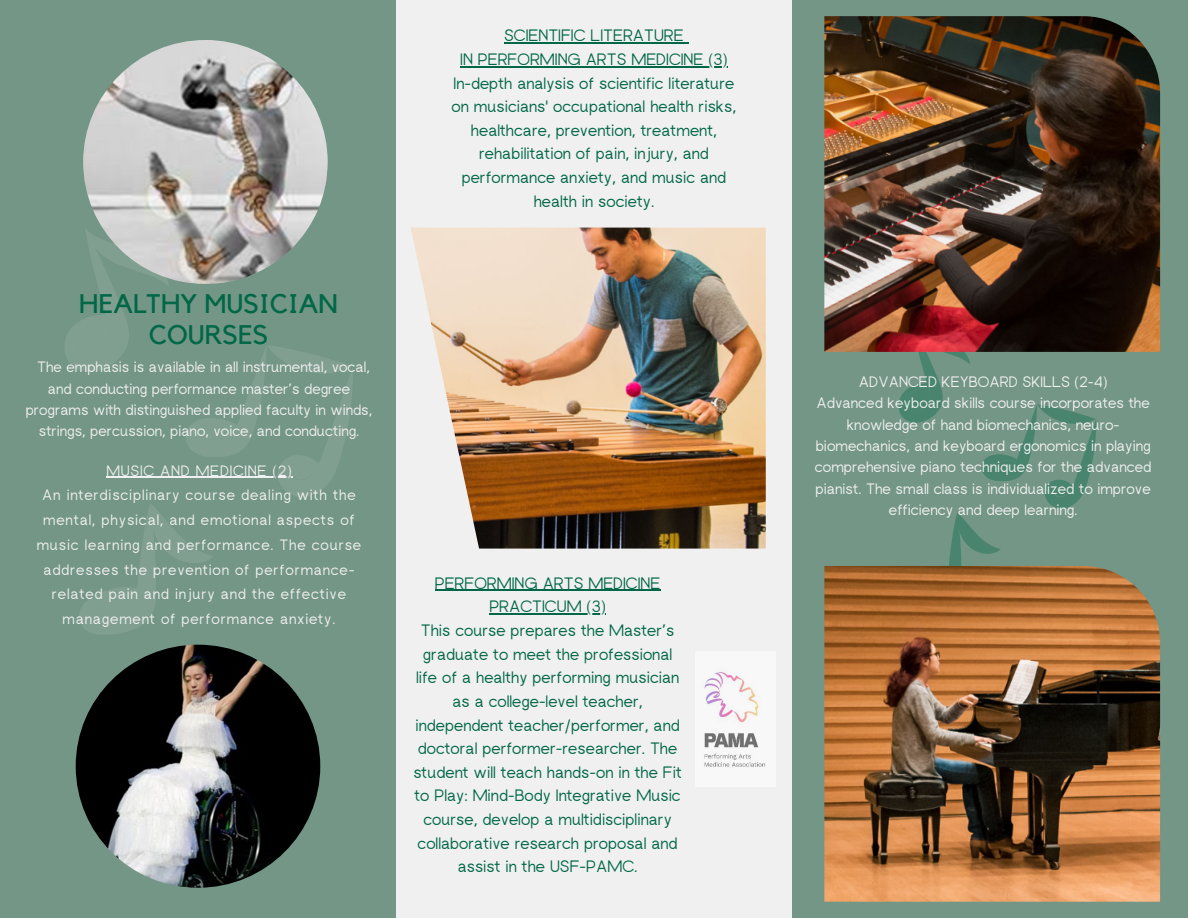
<style>
.page{position:relative;width:1188px;height:918px;background:#739686}
.page>*{position:absolute;margin:0;border:0;box-sizing:border-box;transform-origin:0 0}
.t1{font:26.85px/31.5px "Kollektif";color:#006747;text-align:center}
.t2{font:16.5px/23.7px "rugratssans";color:#006747;text-align:center}
.t3{font:15.15px/21.3px "rugratssans";color:#f1f0f0;text-align:center}
.t4{font:15px/24.8px "rugratssans";letter-spacing:.05em;color:#f1f0f0;text-align:center}
.t5{font:15px "rugratssans";color:#f1f0f0}
</style>
<div class="page">
<div style="left:396px;top:0;width:396px;height:918px;background:#f1f0f0"></div>
<img style="left:83px;top:40px;width:245px;height:244px;border-radius:50%">
<svg style="left:898px;top:352px;width:198px;height:214px"></svg>
<img style="left:824px;top:566px;width:336px;height:336px">
<svg style="left:79px;top:504px;width:134px;height:130px"></svg>
<svg style="left:185px;top:346px;width:168px;height:151px"></svg>
<svg style="left:65px;top:228px;width:104px;height:143px"></svg>
<img style="left:704px;top:672px;width:61px;height:95px">
<img style="left:411px;top:228px;width:355px;height:321px">
<img style="left:824px;top:16px;width:336px;height:336px">
<hr style="left:106px;top:477px;width:186px;height:1px;background:#f1f0f0">
<img style="left:76px;top:645px;width:244px;height:243px;border-radius:50%">
<hr style="left:504px;top:42px;width:180px;height:2px;background:#006747">
<hr style="left:460px;top:66px;width:268px;height:1px;background:#006747">
<hr style="left:435px;top:590px;width:225px;height:1px;background:#006747">
<hr style="left:489px;top:614px;width:117px;height:1px;background:#006747">
<p class="t1" style="left:79px;top:289px;width:260px">HEALTHY MUSICIAN<br>COURSES</p>
<p class="t5" style="left:37px;top:362px;width:334px">The emphasis is available in all instrumental, vocal,</p>
<p class="t5" style="left:48px;top:383px;width:304px">and conducting performance master’s degree</p>
<p class="t5" style="left:26px;top:404px;width:348px">programs with distinguished applied faculty in winds,</p>
<p class="t5" style="left:39px;top:426px;width:322px">strings, percussion, piano, voice, and conducting.</p>
<p class="t4" style="left:106px;top:459px;width:187px">MUSIC AND MEDICINE (2)</p>
<p class="t4" style="left:37px;top:484px;width:326px">An interdisciplinary course dealing with the mental, physical, and emotional aspects of music learning and performance. The course addresses the prevention of performance&shy;related pain and injury and the effective management of performance anxiety.</p>
<p class="t2" style="left:504px;top:25px;width:181px">SCIENTIFIC LITERATURE</p>
<p class="t2" style="left:460px;top:49px;width:269px">IN PERFORMING ARTS MEDICINE (3)</p>
<p class="t2" style="left:452px;top:73px;width:286px">In-depth analysis of scientific literature on musicians' occupational health risks, healthcare, prevention, treatment, rehabilitation of pain, injury, and performance anxiety, and music and health in society.</p>
<p class="t2" style="left:435px;top:573px;width:227px">PERFORMING ARTS MEDICINE<br>PRACTICUM (3)</p>
<p class="t2" style="left:413px;top:620px;width:270px">This course prepares the Master’s graduate to meet the professional life of a healthy performing musician as a college-level teacher, independent teacher/performer, and doctoral performer-researcher. The student will teach hands-on in the Fit to Play: Mind-Body Integrative Music course, develop a multidisciplinary collaborative research proposal and assist in the USF-PAMC.</p>
<p class="t3" style="left:859px;top:373px;width:250px">ADVANCED KEYBOARD SKILLS (2-4)</p>
<p class="t3" style="left:815px;top:394px;width:338px">Advanced keyboard skills course incorporates the knowledge of hand biomechanics, neuro&shy;biomechanics, and keyboard ergonomics in playing comprehensive piano techniques for the advanced pianist. The small class is individualized to improve efficiency and deep learning.</p>
</div>
